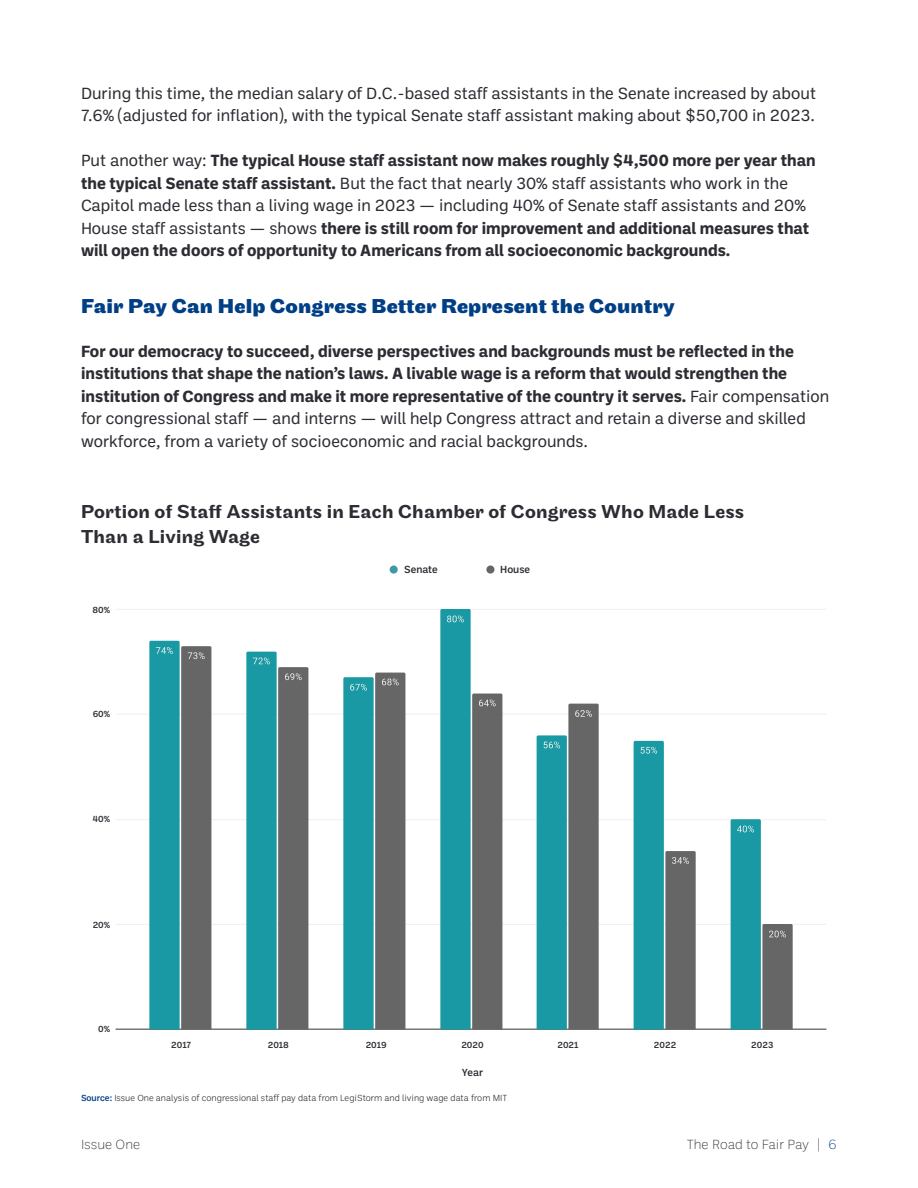
<style>
.page{position:relative;width:918px;height:1188px;background:#fff}
.page>*{position:absolute;margin:0;border:0;box-sizing:border-box;transform-origin:0 0}
.t1{font:700 21px "Maple";letter-spacing:.01em;color:#003f85}
.t2{font:500 19.5px/25.5px "Maple";letter-spacing:.01em;color:#2c2c33}
.t3{font:700 16.5px/22.5px "Ballinger";color:#2c2c33}
.t4{font:16.5px/22.5px "Ballinger";color:#2c2c33}
.t5{font:200 13.5px "Ballinger";color:#2c2c33}
.t6{font:500 10.5px "Ballinger";color:#2c2c33}
.t7{font:300 9px "Ballinger";color:#2c2c33}
.t8{font:500 9px "Ballinger";color:#2c2c33}
.s1{font-weight:400}
.s2{font-weight:500;color:#003f85}
.s3{color:#003f85}
</style>
<div class="page">
<hr style="left:116px;top:1029px;width:710px;height:1px;background:#333">
<hr style="left:116px;top:924px;width:710px;height:1px;background:#efefef">
<hr style="left:116px;top:819px;width:710px;height:1px;background:#efefef">
<hr style="left:116px;top:714px;width:710px;height:1px;background:#efefef">
<hr style="left:116px;top:609px;width:710px;height:1px;background:#efefef">
<svg style="left:149px;top:640px;width:62px;height:389px;background:#458589"></svg>
<svg style="left:246px;top:652px;width:62px;height:377px;background:#48868b"></svg>
<svg style="left:343px;top:673px;width:62px;height:356px;background:#468489"></svg>
<svg style="left:440px;top:609px;width:62px;height:420px;background:#539297"></svg>
<svg style="left:537px;top:704px;width:62px;height:325px;background:#50888c"></svg>
<svg style="left:634px;top:741px;width:62px;height:288px"></svg>
<svg style="left:731px;top:819px;width:62px;height:210px"></svg>
<div style="left:486px;top:566px;width:8px;height:8px;background:#656667;border-radius:50%"></div>
<div style="left:390px;top:566px;width:8px;height:8px;background:#4199a1;border-radius:50%"></div>
<p class="t4" style="left:81px;top:81px;width:737px">During this time, the median salary of D.C.-based staff assistants in the Senate increased by about<br>7.6% (adjusted for inflation), with the typical Senate staff assistant making about $50,700 in 2023.</p>
<p class="t3" style="left:81px;top:148px;width:736px"><span class="s1">Put another way:</span> The typical House staff assistant now makes roughly $4,500 more per year than the typical Senate staff assistant. <span class="s1">But the fact that nearly 30% staff assistants who work in the Capitol made less than a living wage in 2023 — including 40% of Senate staff assistants and 20% House staff assistants — shows</span> there is still room for improvement and additional measures that will open the doors of opportunity to Americans from all socioeconomic backgrounds.</p>
<p class="t1" style="left:81px;top:293px;width:595px">Fair Pay Can Help Congress Better Represent the Country</p>
<p class="t3" style="left:81px;top:339px;width:750px">For our democracy to succeed, diverse perspectives and backgrounds must be reflected in the institutions that shape the nation’s laws. A livable wage is a reform that would strengthen the institution of Congress and make it more representative of the country it serves. <span class="s1">Fair compensation for congressional staff — and interns — will help Congress attract and retain a diverse and skilled workforce, from a variety of socioeconomic and racial backgrounds.</span></p>
<p class="t2" style="left:81px;top:499px;width:665px">Portion of Staff Assistants in Each Chamber of Congress Who Made Less<br>Than a Living Wage</p>
<p class="t8" style="left:93px;top:603px;width:19px">80%</p>
<p class="t8" style="left:93px;top:708px;width:19px">60%</p>
<p class="t8" style="left:93px;top:813px;width:19px">40%</p>
<p class="t8" style="left:93px;top:919px;width:19px">20%</p>
<p class="t8" style="left:98px;top:1022px;width:13px">0%</p>
<p class="t6" style="left:404px;top:562px;width:35px">Senate</p>
<p class="t6" style="left:500px;top:562px;width:31px">House</p>
<p class="t8" style="left:171px;top:1039px;width:21px">2017</p>
<p class="t8" style="left:268px;top:1039px;width:23px">2018</p>
<p class="t8" style="left:366px;top:1039px;width:22px">2019</p>
<p class="t8" style="left:461px;top:1039px;width:24px">2020</p>
<p class="t8" style="left:557px;top:1039px;width:23px">2021</p>
<p class="t8" style="left:654px;top:1039px;width:24px">2022</p>
<p class="t8" style="left:751px;top:1039px;width:24px">2023</p>
<p class="t6" style="left:462px;top:1065px;width:23px">Year</p>
<p class="t7" style="left:81px;top:1091px;width:428px"><span class="s2">Source:</span> Issue One analysis of congressional staff pay data from LegiStorm and living wage data from MIT</p>
<p class="t5" style="left:81px;top:1136px;width:61px">Issue One</p>
<p class="t5" style="left:687px;top:1136px;width:152px">The Road to Fair Pay | <span class="s3">6</span></p>
</div>
